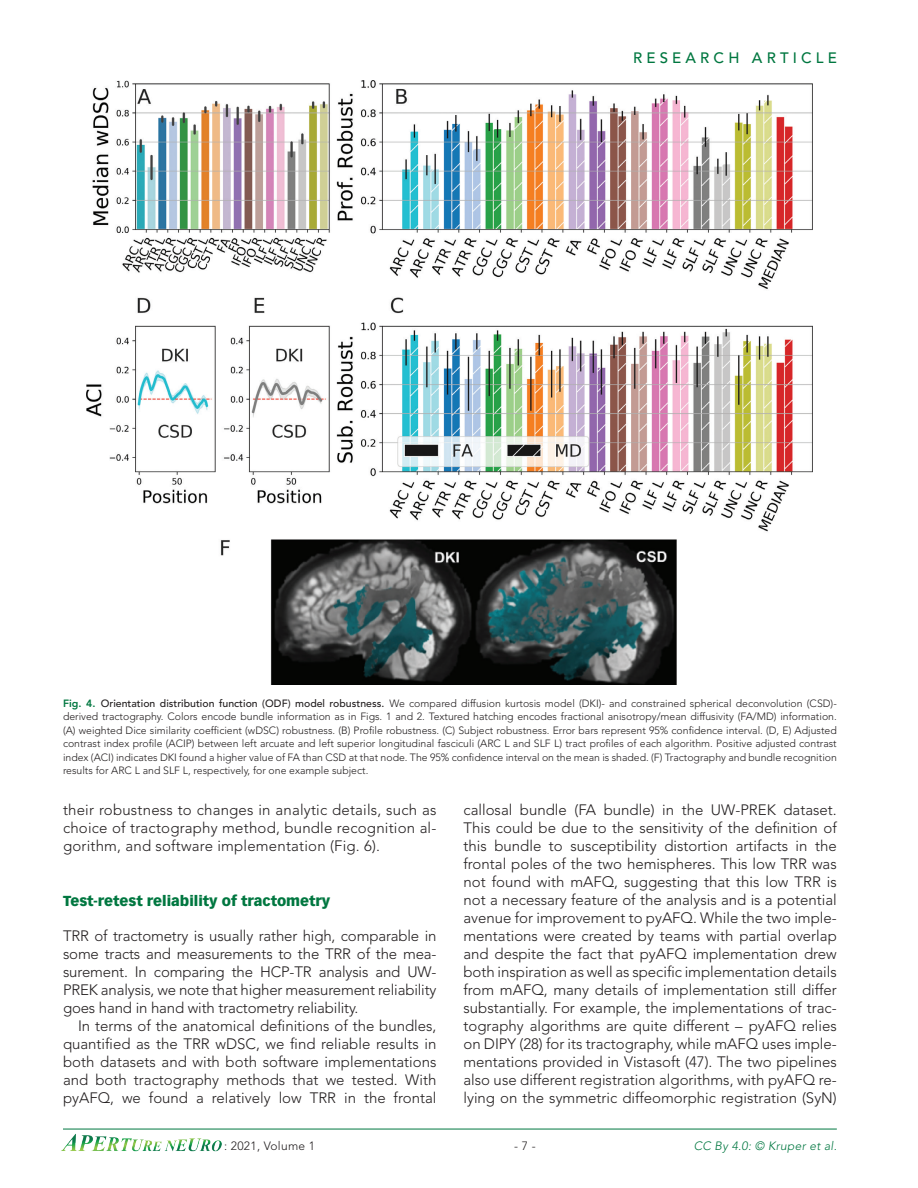
<style>
.page{position:relative;width:918px;height:1188px;background:#fff}
.page>*{position:absolute;margin:0;border:0;box-sizing:border-box;transform-origin:0 0}
.TXT2{font:300 15px/18px "Avenir LT Std";color:#231f20;text-align:justify}
.TXT{font:300 15px/18px "Avenir LT Std";letter-spacing:-.005em;color:#231f20;text-align:justify}
.t1{font:500 15px "Avenir LT Std";color:#007740}
.t2{font:900 14.25px "Vectora LT Std";color:#007740}
.t3{font:italic 300 12px "Avenir LT Std";letter-spacing:.025em;color:#007740}
.t4{font:300 12px "Avenir LT Std";letter-spacing:.025em;color:#231f20}
.FC{font:300 10.5px/13.5px "Avenir LT Std";color:#231f20;text-align:justify}
.s1{font-weight:800;color:#007740}
.s2{font-weight:500}
</style>
<div class="page">
<hr style="left:63px;top:1129px;width:774px;height:1px;background:#007740">
<img style="left:61px;top:1133px;width:161px;height:19px">
<img style="left:87px;top:81px;width:726px;height:603px">
<p class="t1" style="left:633px;top:49px;width:205px">R E S E A R C H A R T I C L E</p>
<p class="FC" style="left:63px;top:696px;width:775px"><span class="s1">Fig. 4.</span> <span class="s2">Orientation distribution function (ODF) model robustness.</span> We compared diffusion kurtosis model (DKI)- and constrained spherical deconvolution (CSD)- derived tractography. Colors encode bundle information as in Figs. 1 and 2. Textured hatching encodes fractional anisotropy/mean diffusivity (FA/MD) information. (A) weighted Dice similarity coefficient (wDSC) robustness. (B) Profile robustness. (C) Subject robustness. Error bars represent 95% confidence interval. (D, E) Adjusted contrast index profile (ACIP) between left arcuate and left superior longitudinal fasciculi (ARC L and SLF L) tract profiles of each algorithm. Positive adjusted contrast index (ACI) indicates DKI found a higher value of FA than CSD at that node. The 95% confidence interval on the mean is shaded. (F) Tractography and bundle recognition results for ARC L and SLF L, respectively, for one example subject.</p>
<p class="TXT" style="left:63px;top:800px;width:375px">their robustness to changes in analytic details, such as choice of tractography method, bundle recognition al&shy;gorithm, and software implementation (Fig. 6).</p>
<p class="TXT2" style="left:464px;top:800px;width:375px">callosal bundle (FA bundle) in the UW-PREK dataset.<br>This could be due to the sensitivity of the definition of this bundle to susceptibility distortion artifacts in the frontal poles of the two hemispheres. This low TRR was not found with mAFQ, suggesting that this low TRR is not a necessary feature of the analysis and is a potential avenue for improvement to pyAFQ. While the two imple&shy;mentations were created by teams with partial overlap and despite the fact that pyAFQ implementation drew both inspiration as well as specific implementation details from mAFQ, many details of implementation still differ substantially. For example, the implementations of trac&shy;tography algorithms are quite different – pyAFQ relies on DIPY (28) for its tractography, while mAFQ uses imple&shy;mentations provided in Vistasoft (47). The two pipelines also use different registration algorithms, with pyAFQ re&shy;lying on the symmetric diffeomorphic registration (SyN)</p>
<h2 class="t2" style="left:63px;top:892px;width:269px">Test-retest reliability of tractometry</h2>
<p class="TXT" style="left:63px;top:926px;width:375px">TRR of tractometry is usually rather high, comparable in some tracts and measurements to the TRR of the mea&shy;surement. In comparing the HCP-TR analysis and UW-PREK analysis, we note that higher measurement reliability goes hand in hand with tractometry reliability.</p>
<p class="TXT2" style="left:63px;top:1016px;width:375px;text-indent:15px">In terms of the anatomical definitions of the bundles, quantified as the TRR wDSC, we find reliable results in both datasets and with both software implementations and both tractography methods that we tested. With pyAFQ, we found a relatively low TRR in the frontal</p>
<p class="t4" style="left:224px;top:1139px;width:93px">: 2021, Volume 1</p>
<p class="t4" style="left:514px;top:1139px;width:23px">- 7 -</p>
<p class="t3" style="left:694px;top:1139px;width:145px">CC By 4.0: © Kruper et al.</p>
</div>
